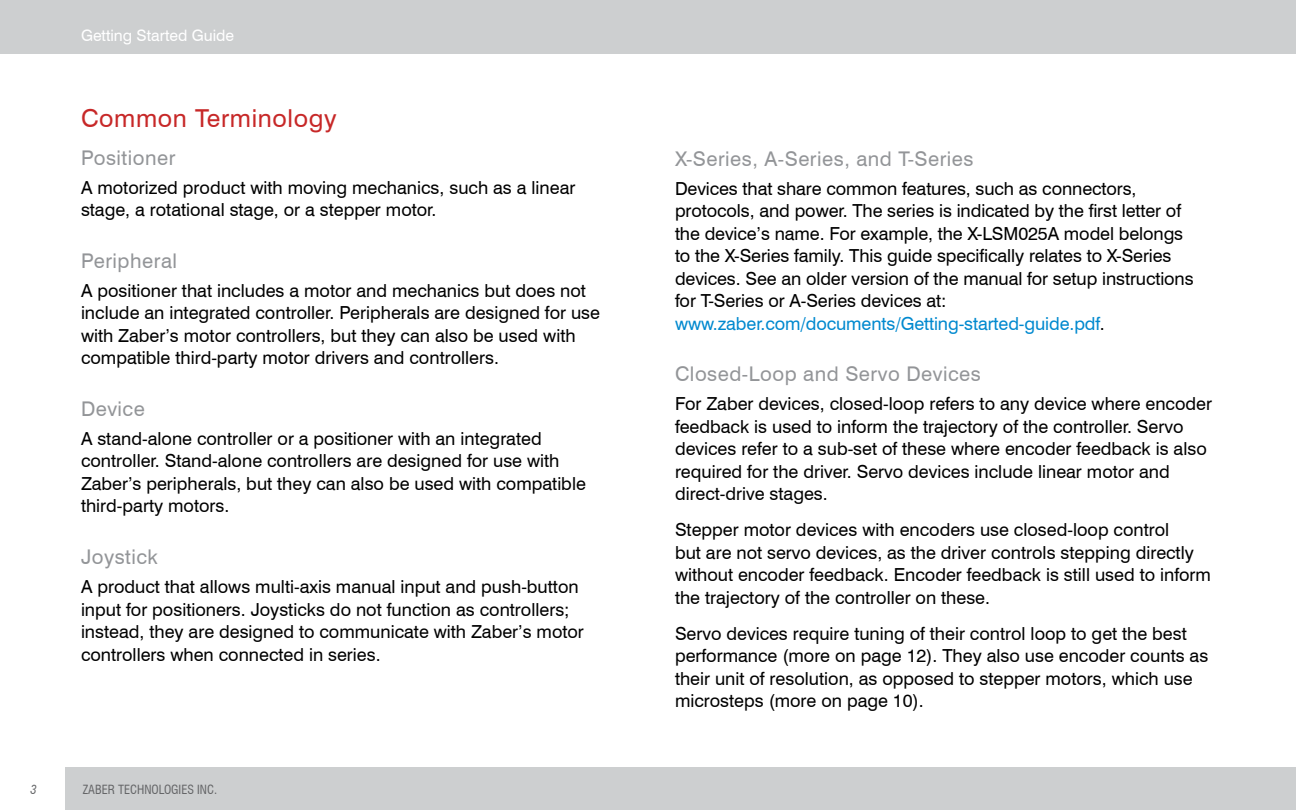
<style>
.page{position:relative;width:1296px;height:810px;background:#fff}
.page>*{position:absolute;margin:0;border:0;box-sizing:border-box;transform-origin:0 0}
.t1{font:24.75px "Swiss 721 BT";letter-spacing:.025em;color:#c72828}
.t2{font:20.25px "Swiss 721 BT";letter-spacing:.025em;color:#939598}
.t3{font:18px/22.5px "Swiss 721 BT";color:#000}
.t4{font:15.75px "Swiss 721 BT";color:#fff}
.t5{font:condensed 12.38px "Swiss 721 BT";color:#636466}
.t6{font:italic condensed 12.38px "Swiss 721 BT";color:#636466}
.s1{color:#0089cf}
</style>
<div class="page">
<div style="left:65px;top:767px;width:1231px;height:43px;background:#cdcfd0"></div>
<div style="left:0;top:0;width:1296px;height:54px;background:#cdcfd0"></div>
<p class="t4" style="left:81px;top:26px;width:155px">Getting Started Guide</p>
<h1 class="t1" style="left:81px;top:103px;width:257px">Common Terminology</h1>
<p class="t2" style="left:81px;top:145px;width:96px">Positioner</p>
<p class="t3" style="left:81px;top:176px;width:496px">A motorized product with moving mechanics, such as a linear stage, a rotational stage, or a stepper motor.</p>
<p class="t2" style="left:81px;top:248px;width:98px">Peripheral</p>
<p class="t3" style="left:81px;top:279px;width:521px">A positioner that includes a motor and mechanics but does not include an integrated controller. Peripherals are designed for use with Zaber’s motor controllers, but they can also be used with compatible third-party motor drivers and controllers.</p>
<p class="t2" style="left:81px;top:396px;width:65px">Device</p>
<p class="t3" style="left:81px;top:427px;width:506px">A stand-alone controller or a positioner with an integrated controller. Stand-alone controllers are designed for use with Zaber’s peripherals, but they can also be used with compatible third-party motors.</p>
<p class="t2" style="left:81px;top:544px;width:79px">Joystick</p>
<p class="t3" style="left:81px;top:575px;width:504px">A product that allows multi-axis manual input and push-button input for positioners. Joysticks do not function as controllers; instead, they are designed to communicate with Zaber’s motor controllers when connected in series.</p>
<p class="t6" style="left:30px;top:782px;width:8px">3</p>
<p class="t5" style="left:83px;top:782px;width:136px">ZABER TECHNOLOGIES INC.</p>
<p class="t2" style="left:675px;top:146px;width:300px">X-Series, A-Series, and T-Series</p>
<p class="t3" style="left:675px;top:177px;width:520px">Devices that share common features, such as connectors, protocols, and power. The series is indicated by the first letter of the device’s name. For example, the X-LSM025A model belongs to the X-Series family. This guide specifically relates to X-Series devices. See an older version of the manual for setup instructions for T-Series or A-Series devices at: <span class="s1">www.zaber.com/documents/Getting-started-guide.pdf</span>.</p>
<p class="t2" style="left:675px;top:362px;width:307px">Closed-Loop and Servo Devices</p>
<p class="t3" style="left:675px;top:393px;width:539px">For Zaber devices, closed-loop refers to any device where encoder feedback is used to inform the trajectory of the controller. Servo devices refer to a sub-set of these where encoder feedback is also required for the driver. Servo devices include linear motor and direct-drive stages.</p>
<p class="t3" style="left:675px;top:519px;width:538px">Stepper motor devices with encoders use closed-loop control<br>but are not servo devices, as the driver controls stepping directly without encoder feedback. Encoder feedback is still used to inform the trajectory of the controller on these.</p>
<p class="t3" style="left:675px;top:622px;width:535px">Servo devices require tuning of their control loop to get the best performance (more on page 12). They also use encoder counts as their unit of resolution, as opposed to stepper motors, which use microsteps (more on page 10).</p>
</div>
